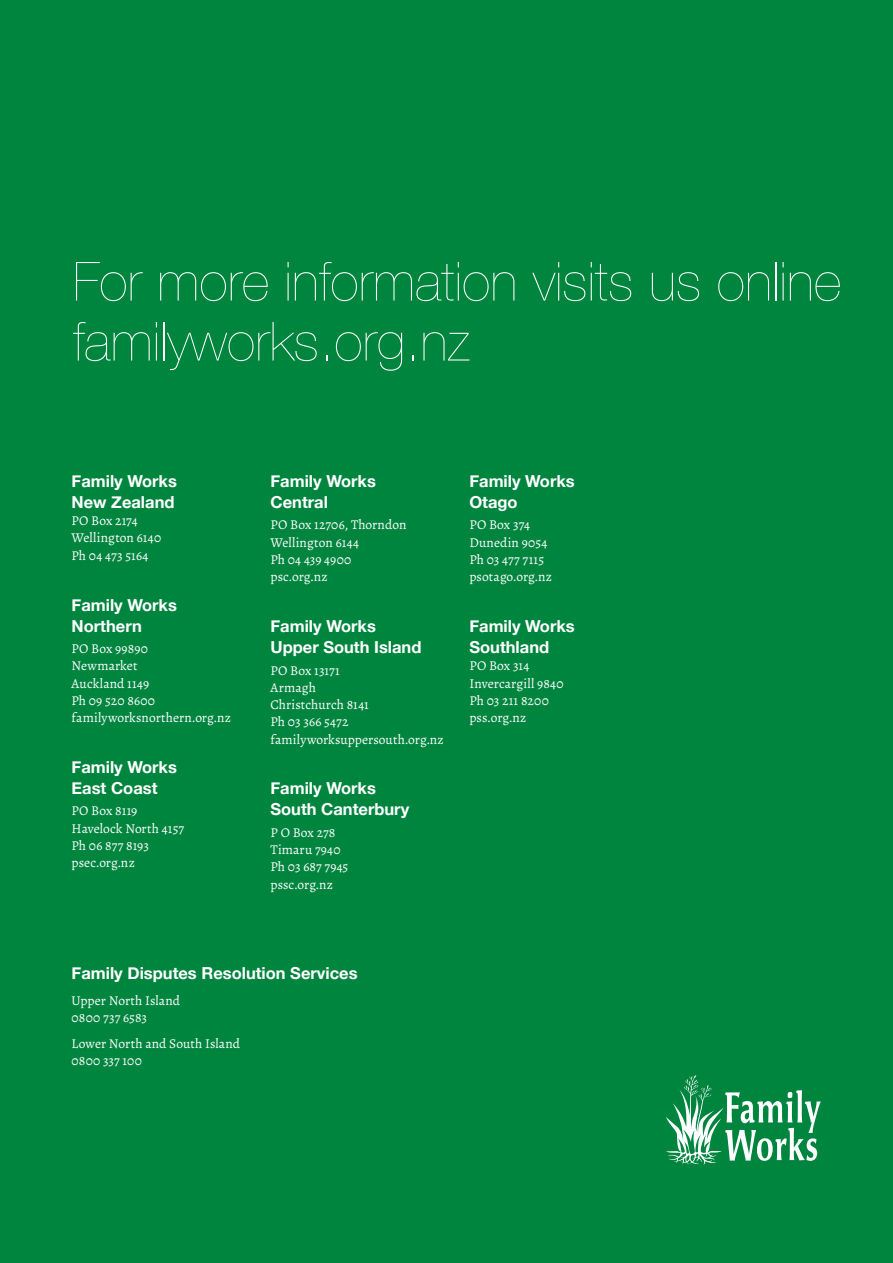
<style>
.page{position:relative;width:893px;height:1263px;background:#00853f}
.page>*{position:absolute;margin:0;border:0;box-sizing:border-box;transform-origin:0 0}
.t1{font:200 54px/60px "Helvetica Neue";letter-spacing:.005em;color:#fff}
.t2{font:700 16.5px/21px "Helvetica Neue";color:#fff}
.t3{font:13.5px/17.2px "Alegreya";letter-spacing:.005em;color:#fff}
</style>
<div class="page">
<svg style="left:666px;top:1075px;width:155px;height:90px"></svg>
<h1 class="t1" style="left:73px;top:249px;width:769px">For more information visits us online familyworks.org.nz</h1>
<p class="t2" style="left:72px;top:471px;width:107px">Family Works<br>New Zealand</p>
<p class="t3" style="left:72px;top:512px;width:91px">PO Box 2174<br>Wellington 6140<br>Ph 04 473 5164</p>
<p class="t2" style="left:72px;top:594px;width:107px">Family Works<br>Northern</p>
<p class="t3" style="left:72px;top:640px;width:161px">PO Box 99890<br>Newmarket<br>Auckland 1149<br>Ph 09 520 8600 familyworksnorthern.org.nz</p>
<p class="t2" style="left:72px;top:757px;width:107px">Family Works<br>East Coast</p>
<p class="t3" style="left:72px;top:802px;width:114px">PO Box 8119<br>Havelock North 4157<br>Ph 06 877 8193 psec.org.nz</p>
<p class="t2" style="left:270px;top:471px;width:107px">Family Works<br>Central</p>
<p class="t3" style="left:270px;top:516px;width:138px">PO Box 12706, Thorndon<br>Wellington 6144<br>Ph 04 439 4900 psc.org.nz</p>
<p class="t2" style="left:270px;top:616px;width:152px">Family Works<br>Upper South Island</p>
<p class="t3" style="left:270px;top:661px;width:175px">PO Box 13171<br>Armagh<br>Christchurch 8141<br>Ph 03 366 5472 familyworksuppersouth.org.nz</p>
<p class="t2" style="left:270px;top:778px;width:140px">Family Works<br>South Canterbury</p>
<p class="t3" style="left:270px;top:824px;width:79px">P O Box 278<br>Timaru 7940<br>Ph 03 687 7945 pssc.org.nz</p>
<p class="t2" style="left:469px;top:471px;width:107px">Family Works<br>Otago</p>
<p class="t3" style="left:469px;top:516px;width:84px">PO Box 374<br>Dunedin 9054<br>Ph 03 477 7115 psotago.org.nz</p>
<p class="t2" style="left:469px;top:616px;width:107px">Family Works<br>Southland</p>
<p class="t3" style="left:469px;top:657px;width:96px">PO Box 314<br>Invercargill 9840<br>Ph 03 211 8200 pss.org.nz</p>
<p class="t2" style="left:72px;top:963px;width:287px">Family Disputes Resolution Services</p>
<p class="t3" style="left:72px;top:992px;width:110px">Upper North Island<br>0800 737 6583</p>
<p class="t3" style="left:72px;top:1035px;width:170px">Lower North and South Island<br>0800 337 100</p>
</div>
